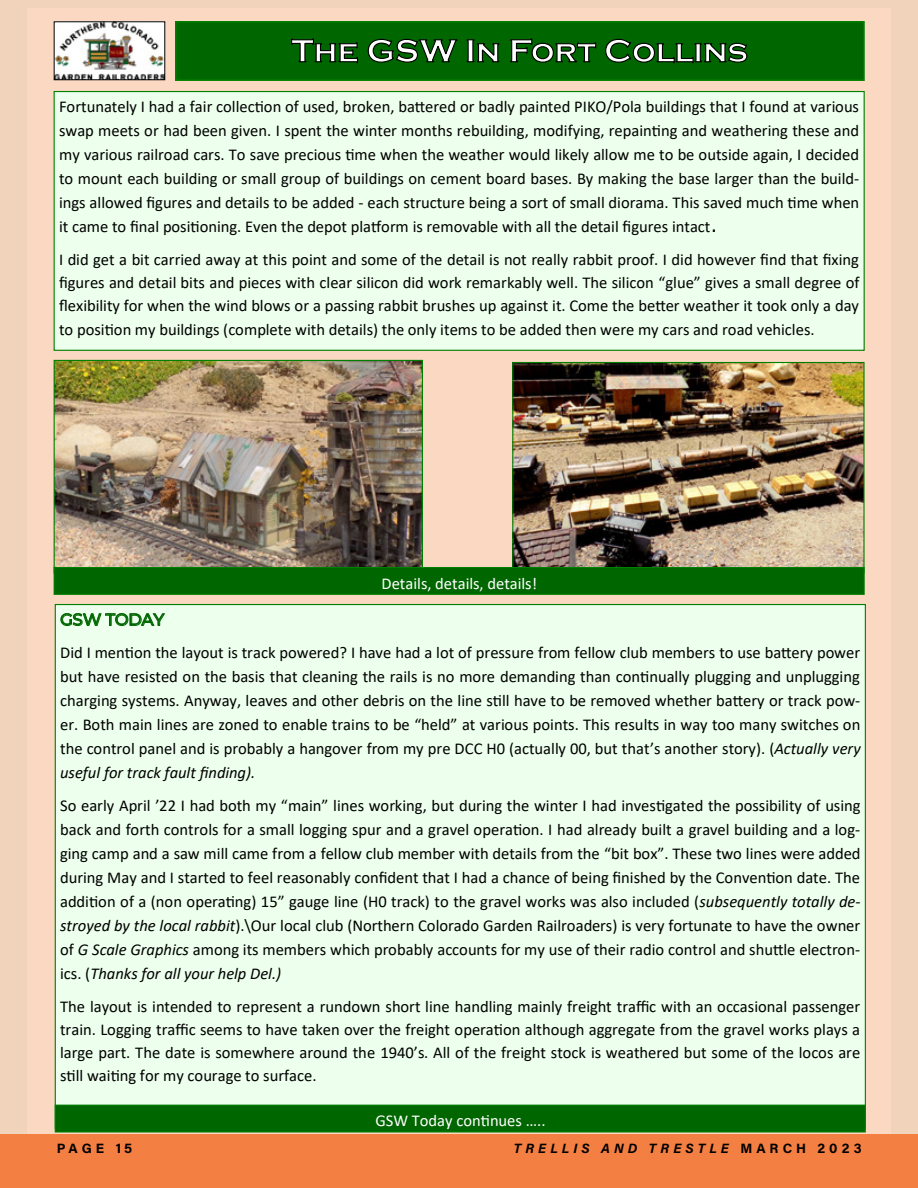
<style>
.page{position:relative;width:918px;height:1188px;background:#f1d2ba}
.page>*{position:absolute;margin:0;border:0;box-sizing:border-box;transform-origin:0 0}
.t1{font:16.65px "Calibri";color:#000}
.t2{font:16.5px/24px "Calibri";color:#000;text-align:justify}
.t3{font:16.5px "Calibri";color:#fff}
.t4{font:500 16.5px "Montserrat";letter-spacing:-.02em;color:#060}
.t5{font:italic 700 13.5px "Acumin Pro";letter-spacing:.305em;color:#000}
.t6{font:700 13.5px "Acumin Pro";letter-spacing:.26em;color:#000}
.s1{font-family:"Verdana";font-size:18px}
.s2{font-style:italic}
.s3{font-style:normal}
</style>
<div class="page">
<div style="left:0;top:1134px;width:918px;height:54px;background:#f47f42"></div>
<div style="left:27px;top:9px;width:864px;height:1125px;background:#fad8c1"></div>
<div style="left:176px;top:22px;width:688px;height:58px;background:#060"></div>
<div style="left:175px;top:21px;width:690px;height:60px;border:2px solid #008000"></div>
<svg style="left:291px;top:38px;width:457px;height:26px"></svg>
<div style="left:54px;top:92px;width:810px;height:258px;background:#edffed"></div>
<div style="left:54px;top:91px;width:811px;height:260px;border:1px solid #008000"></div>
<img style="left:56px;top:362px;width:365px;height:205px">
<img style="left:514px;top:364px;width:349px;height:203px">
<div style="left:512px;top:362px;width:353px;height:212px;border:1px solid #008000"></div>
<div style="left:54px;top:568px;width:810px;height:26px;background:#060"></div>
<div style="left:54px;top:567px;width:811px;height:28px;border:1px solid #008000"></div>
<div style="left:55px;top:605px;width:810px;height:524px;background:#edffed"></div>
<div style="left:55px;top:1105px;width:810px;height:27px;background:#060"></div>
<div style="left:55px;top:1105px;width:811px;height:28px;border:1px solid #008000"></div>
<img style="left:56px;top:23px;width:107px;height:55px">
<div style="left:54px;top:21px;width:111px;height:59px;border:1px solid #000"></div>
<p class="t2" style="left:59px;top:94px;width:802px">Fortunately I had a fair collection of used, broken, battered or badly painted PIKO/Pola buildings that I found at various swap meets or had been given. I spent the winter months rebuilding, modifying, repainting and weathering these and my various railroad cars. To save precious time when the weather would likely allow me to be outside again, I decided to mount each building or small group of buildings on cement board bases. By making the base larger than the build&shy;ings allowed figures and details to be added - each structure being a sort of small diorama. This saved much time when it came to final positioning. Even the depot platform is removable with all the detail figures intact<span class="s1">.</span></p>
<p class="t2" style="left:59px;top:248px;width:802px;line-height:23.1px">I did get a bit carried away at this point and some of the detail is not really rabbit proof. I did however find that fixing figures and detail bits and pieces with clear silicon did work remarkably well. The silicon “glue” gives a small degree of flexibility for when the wind blows or a passing rabbit brushes up against it. Come the better weather it took only a day to position my buildings (complete with details) the only items to be added then were my cars and road vehicles.</p>
<p class="t3" style="left:381px;top:572px;width:157px">Details, details, details!</p>
<p class="t4" style="left:60px;top:608px;width:106px">GSW TODAY</p>
<p class="t2" style="left:60px;top:640px;width:802px">Did I mention the layout is track powered? I have had a lot of pressure from fellow club members to use battery power but have resisted on the basis that cleaning the rails is no more demanding than continually plugging and unplugging</p>
<p class="t1" style="left:60px;top:689px;width:802px">charging systems. Anyway, leaves and other debris on the line still have to be removed whether battery or track pow-</p>
<p class="t2" style="left:60px;top:712px;width:802px">er. Both main lines are zoned to enable trains to be “held” at various points. This results in way too many switches on the control panel and is probably a hangover from my pre DCC H0 (actually 00, but that’s another story). (<span class="s2">Actually very useful for track fault finding).</span></p>
<p class="t2" style="left:60px;top:793px;width:802px">So early April ’22 I had both my “main” lines working, but during the winter I had investigated the possibility of using back and forth controls for a small logging spur and a gravel operation. I had already built a gravel building and a log&shy;ging camp and a saw mill came from a fellow club member with details from the “bit box”. These two lines were added during May and I started to feel reasonably confident that I had a chance of being finished by the Convention date. The addition of a (non operating) 15” gauge line (H0 track) to the gravel works was also included (<span class="s2">subsequently totally de-</span></p>
<p class="t1" style="left:60px;top:914px;width:802px"><span class="s2">stroyed by the local rabbit</span>).\Our local club (Northern Colorado Garden Railroaders) is very fortunate to have the owner</p>
<p class="t2" style="left:60px;top:937px;width:802px">of <span class="s2">G Scale Graphics</span> among its members which probably accounts for my use of their radio control and shuttle electron&shy;ics. (<span class="s2">Thanks for all your help Del.)</span></p>
<p class="t2" style="left:60px;top:995px;width:802px;line-height:23.1px">The layout is intended to represent a rundown short line handling mainly freight traffic with an occasional passenger train. Logging traffic seems to have taken over the freight operation although aggregate from the gravel works plays a large part. The date is somewhere around the 1940’s. All of the freight stock is weathered but some of the locos are still waiting for my courage to surface.</p>
<p class="t3" style="left:375px;top:1109px;width:172px">GSW Today continues …..</p>
<p class="t6" style="left:57px;top:1138px;width:77px">PAGE 15</p>
<p class="t5" style="left:514px;top:1138px;width:349px">TRELLIS AND TRESTLE <span class="s3">MARCH 2023</span></p>
</div>
